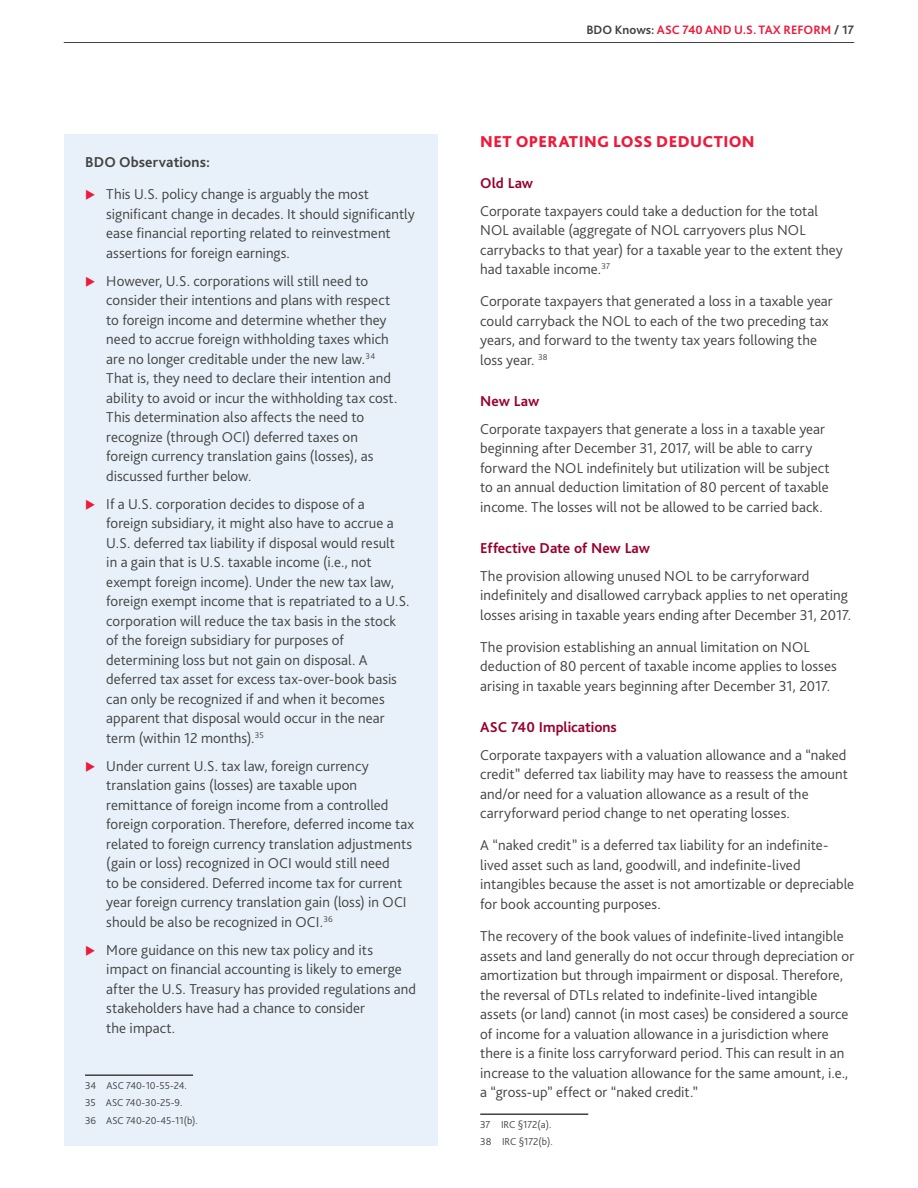
<style>
.page{position:relative;width:918px;height:1188px;background:#fff}
.page>*{position:absolute;margin:0;border:0;box-sizing:border-box;transform-origin:0 0}
.t1{font:800 16.5px "Bliss Pro";letter-spacing:.02em;color:#ed1a3b}
.t2{font:300 15px/19.5px "Bliss Pro";letter-spacing:.005em;color:#424241}
.t3{font:700 15px "Bliss Pro";letter-spacing:-.005em;color:#98002e}
.t4{font:700 15px "Bliss Pro";letter-spacing:.01em;color:#424241}
.t5{font:700 12.75px "Bliss Pro";color:#ed1a3b}
.t6{font:300 10.5px/17.7px "Bliss Pro";color:#424241}
.s1{color:#424241}
</style>
<div class="page">
<div style="left:64px;top:134px;width:374px;height:1011px;background:#e8f1fa"></div>
<hr style="left:85px;top:1074px;width:108px;height:2px;background:#424241">
<hr style="left:480px;top:1113px;width:108px;height:2px;background:#424241">
<hr style="left:64px;top:42px;width:790px;height:1px;background:#424241">
<p class="t4" style="left:85px;top:153px;width:126px">BDO Observations:</p>
<p class="t2" style="left:106px;top:184px;width:310px">This U.S. policy change is arguably the most significant change in decades. It should significantly ease financial reporting related to reinvestment assertions for foreign earnings.</p>
<p class="t2" style="left:106px;top:271px;width:293px">However, U.S. corporations will still need to consider their intentions and plans with respect to foreign income and determine whether they need to accrue foreign withholding taxes which are no longer creditable under the new law.<sup>34<br></sup>That is, they need to declare their intention and ability to avoid or incur the withholding tax cost.<br>This determination also affects the need to recognize (through OCI) deferred taxes on foreign currency translation gains (losses), as discussed further below.</p>
<p class="t2" style="left:106px;top:494px;width:305px">If a U.S. corporation decides to dispose of a foreign subsidiary, it might also have to accrue a U.S. deferred tax liability if disposal would result in a gain that is U.S. taxable income (i.e., not exempt foreign income). Under the new tax law, foreign exempt income that is repatriated to a U.S. corporation will reduce the tax basis in the stock of the foreign subsidiary for purposes of determining loss but not gain on disposal. A deferred tax asset for excess tax-over-book basis can only be recognized if and when it becomes apparent that disposal would occur in the near term (within 12 months).<sup>35</sup></p>
<p class="t2" style="left:106px;top:756px;width:310px">Under current U.S. tax law, foreign currency translation gains (losses) are taxable upon remittance of foreign income from a controlled foreign corporation. Therefore, deferred income tax related to foreign currency translation adjustments (gain or loss) recognized in OCI would still need<br>to be considered. Deferred income tax for current year foreign currency translation gain (loss) in OCI should be also be recognized in OCI.<sup>36</sup></p>
<p class="t2" style="left:106px;top:940px;width:311px">More guidance on this new tax policy and its impact on financial accounting is likely to emerge after the U.S. Treasury has provided regulations and stakeholders have had a chance to consider<br>the impact.</p>
<p class="t6" style="left:85px;top:1076px;width:114px">34 ASC 740-10-55-24.<br>35 ASC 740-30-25-9.<br>36 ASC 740-20-45-11(b).</p>
<p class="t5" style="left:586px;top:22px;width:269px"><span class="s1">BDO Knows:</span> ASC 740 AND U.S. TAX REFORM <span class="s1">/ 17</span></p>
<p class="t1" style="left:480px;top:131px;width:276px">NET OPERATING LOSS DEDUCTION</p>
<p class="t3" style="left:480px;top:173px;width:54px">Old Law</p>
<p class="t2" style="left:480px;top:201px;width:364px">Corporate taxpayers could take a deduction for the total NOL available (aggregate of NOL carryovers plus NOL carrybacks to that year) for a taxable year to the extent they had taxable income.<sup>37</sup></p>
<p class="t2" style="left:480px;top:291px;width:354px">Corporate taxpayers that generated a loss in a taxable year could carryback the NOL to each of the two preceding tax years, and forward to the twenty tax years following the loss year. <sup>38</sup></p>
<p class="t3" style="left:480px;top:391px;width:60px">New Law</p>
<p class="t2" style="left:480px;top:419px;width:351px">Corporate taxpayers that generate a loss in a taxable year beginning after December 31, 2017, will be able to carry forward the NOL indefinitely but utilization will be subject to an annual deduction limitation of 80 percent of taxable income. The losses will not be allowed to be carried back.</p>
<p class="t3" style="left:480px;top:538px;width:171px">Effective Date of New Law</p>
<p class="t2" style="left:480px;top:565px;width:372px">The provision allowing unused NOL to be carryforward indefinitely and disallowed carryback applies to net operating losses arising in taxable years ending after December 31, 2017.</p>
<p class="t2" style="left:480px;top:637px;width:358px">The provision establishing an annual limitation on NOL deduction of 80 percent of taxable income applies to losses arising in taxable years beginning after December 31, 2017.</p>
<p class="t3" style="left:480px;top:717px;width:138px">ASC 740 Implications</p>
<p class="t2" style="left:480px;top:744px;width:369px">Corporate taxpayers with a valuation allowance and a “naked credit” deferred tax liability may have to reassess the amount and/or need for a valuation allowance as a result of the carryforward period change to net operating losses.</p>
<p class="t2" style="left:480px;top:835px;width:375px">A “naked credit” is a deferred tax liability for an indefinite&shy;lived asset such as land, goodwill, and indefinite-lived intangibles because the asset is not amortizable or depreciable for book accounting purposes.</p>
<p class="t2" style="left:480px;top:926px;width:375px">The recovery of the book values of indefinite-lived intangible assets and land generally do not occur through depreciation or amortization but through impairment or disposal. Therefore, the reversal of DTLs related to indefinite-lived intangible assets (or land) cannot (in most cases) be considered a source of income for a valuation allowance in a jurisdiction where there is a finite loss carryforward period. This can result in an increase to the valuation allowance for the same amount, i.e., a “gross-up” effect or “naked credit.”</p>
<p class="t6" style="left:480px;top:1115px;width:74px">37 IRC §172(a).<br>38 IRC §172(b).</p>
</div>
